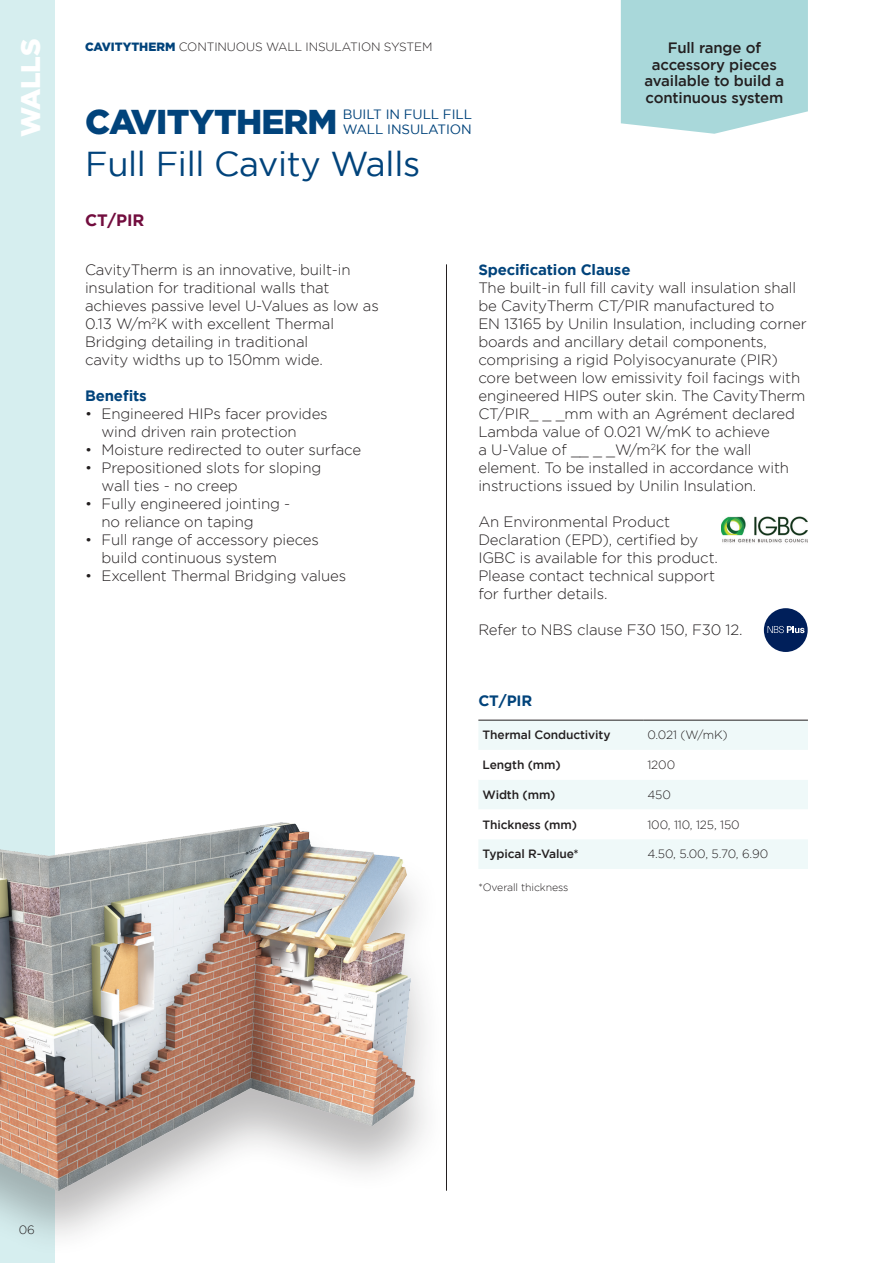
<style>
.page{position:relative;width:893px;height:1263px;background:#fff}
.page>*{position:absolute;margin:0;border:0;box-sizing:border-box;transform-origin:0 0}
.t1{font:34.5px "Gotham";letter-spacing:-.01em;color:#01437b}
.t2{font:900 34.5px "Gotham";letter-spacing:-.025em;color:#01437b}
.t3{font:900 27px "Gotham";letter-spacing:-.02em;color:#fff}
.t4{font:700 16.5px "Gotham";color:#720d3e}
.t5{font:300 15px/18px "Gotham";letter-spacing:-.01em;color:#231f20}
.t6{font:500 15px/16.5px "Gotham";letter-spacing:-.01em;color:#231f20;text-align:center}
.t7{font:700 15px "Gotham";letter-spacing:-.01em;color:#01437b}
.t8{font:13.5px/14.7px "Gotham";letter-spacing:-.01em;color:#01437b}
.t9{font:300 12px "Gotham";letter-spacing:-.01em;color:#231f20}
.t10{font:500 12px "Gotham";letter-spacing:-.01em;color:#231f20}
.t11{font:300 10.5px "Gotham";letter-spacing:-.01em;color:#231f20}
.s1{font-weight:900;color:#01437b}
</style>
<div class="page">
<div style="left:621px;top:0;width:187px;height:134px;background:#a9d8da"></div>
<div style="left:0;top:0;width:54px;height:1263px;background:#d6eeef"></div>
<div style="left:764px;top:608px;width:44px;height:44px;background:#001f5a;border-radius:50%"></div>
<svg style="left:768px;top:626px;width:36px;height:7px"></svg>
<div style="left:479px;top:721px;width:329px;height:148px;background:#eff9f9"></div>
<svg style="left:479px;top:750px;width:329px;height:89px"></svg>
<hr style="left:478px;top:720px;width:165px;height:1px;background:#231f20">
<hr style="left:643px;top:720px;width:165px;height:1px;background:#231f20">
<img style="left:721px;top:517px;width:87px;height:26px">
<div style="left:0;top:820px;width:450px;height:439px;background:#231f20;opacity:.3"></div>
<img style="left:0;top:823px;width:415px;height:368px">
<hr style="left:446px;top:264px;width:1px;height:927px;background:#231f20">
<p class="t3" style="left:15px;top:137px;width:99px;rotate:-90deg">WALLS</p>
<p class="t9" style="left:85px;top:40px;width:349px"><span class="s1">CAVITYTHERM</span> CONTINUOUS WALL INSULATION SYSTEM</p>
<h1 class="t2" style="left:85px;top:102px;width:254px">CAVITYTHERM</h1>
<p class="t8" style="left:343px;top:107px;width:131px">BUILT IN FULL FILL<br>WALL INSULATION</p>
<p class="t1" style="left:85px;top:144px;width:337px">Full Fill Cavity Walls</p>
<p class="t4" style="left:85px;top:210px;width:61px">CT/PIR</p>
<p class="t6" style="left:644px;top:39px;width:141px">Full range of accessory pieces available to build a continuous system</p>
<p class="t5" style="left:85px;top:261px;width:267px">CavityTherm is an innovative, built-in insulation for traditional walls that</p>
<p class="t5" style="left:85px;top:297px;width:295px">achieves passive level U-Values as low as</p>
<p class="t5" style="left:85px;top:315px;width:251px">0.13 W/m<sup>2</sup>K with excellent Thermal<br>Bridging detailing in traditional cavity widths up to 150mm wide.</p>
<p class="t7" style="left:85px;top:387px;width:63px">Benefits</p>
<p class="t5" style="left:102px;top:405px;width:228px;text-indent:-16px">• Engineered HIPs facer provides wind driven rain protection</p>
<p class="t5" style="left:85px;top:441px;width:278px">• Moisture redirected to outer surface</p>
<p class="t5" style="left:102px;top:459px;width:221px;text-indent:-16px">• Prepositioned slots for sloping wall ties - no creep</p>
<p class="t5" style="left:102px;top:495px;width:190px;text-indent:-16px">• Fully engineered jointing - no reliance on taping</p>
<p class="t5" style="left:102px;top:531px;width:219px;text-indent:-16px">• Full range of accessory pieces build continuous system</p>
<p class="t5" style="left:85px;top:567px;width:263px">• Excellent Thermal Bridging values</p>
<p class="t7" style="left:478px;top:261px;width:154px">Specification Clause</p>
<p class="t5" style="left:478px;top:279px;width:319px">The built-in full fill cavity wall insulation shall be CavityTherm CT/PIR manufactured to</p>
<p class="t5" style="left:478px;top:315px;width:330px">EN 13165 by Unilin Insulation, including corner boards and ancillary detail components, comprising a rigid Polyisocyanurate (PIR) core between low emissivity foil facings with engineered HIPS outer skin. The CavityTherm CT/PIR_ _ _mm with an Agrément declared Lambda value of 0.021 W/mK to achieve<br>a U-Value of __ _ _W/m<sup>2</sup>K for the wall element. To be installed in accordance with instructions issued by Unilin Insulation.</p>
<p class="t5" style="left:478px;top:513px;width:241px">An Environmental Product<br>Declaration (EPD), certified by<br>IGBC is available for this product.<br>Please contact technical support for further details.</p>
<p class="t5" style="left:478px;top:621px;width:266px">Refer to NBS clause F30 150, F30 12.</p>
<p class="t7" style="left:478px;top:692px;width:55px">CT/PIR</p>
<p class="t10" style="left:483px;top:728px;width:129px">Thermal Conductivity</p>
<p class="t9" style="left:647px;top:729px;width:82px">0.021 (W/mK)</p>
<p class="t10" style="left:483px;top:758px;width:80px">Length (mm)</p>
<p class="t9" style="left:647px;top:758px;width:29px">1200</p>
<p class="t10" style="left:483px;top:788px;width:74px">Width (mm)</p>
<p class="t9" style="left:647px;top:788px;width:25px">450</p>
<p class="t10" style="left:483px;top:818px;width:96px">Thickness (mm)</p>
<p class="t9" style="left:647px;top:818px;width:94px">100, 110, 125, 150</p>
<p class="t10" style="left:483px;top:847px;width:98px">Typical R-Value*</p>
<p class="t9" style="left:647px;top:848px;width:122px">4.50, 5.00, 5.70, 6.90</p>
<p class="t11" style="left:478px;top:881px;width:91px">*Overall thickness</p>
<p class="t9" style="left:19px;top:1223px;width:17px">06</p>
</div>
